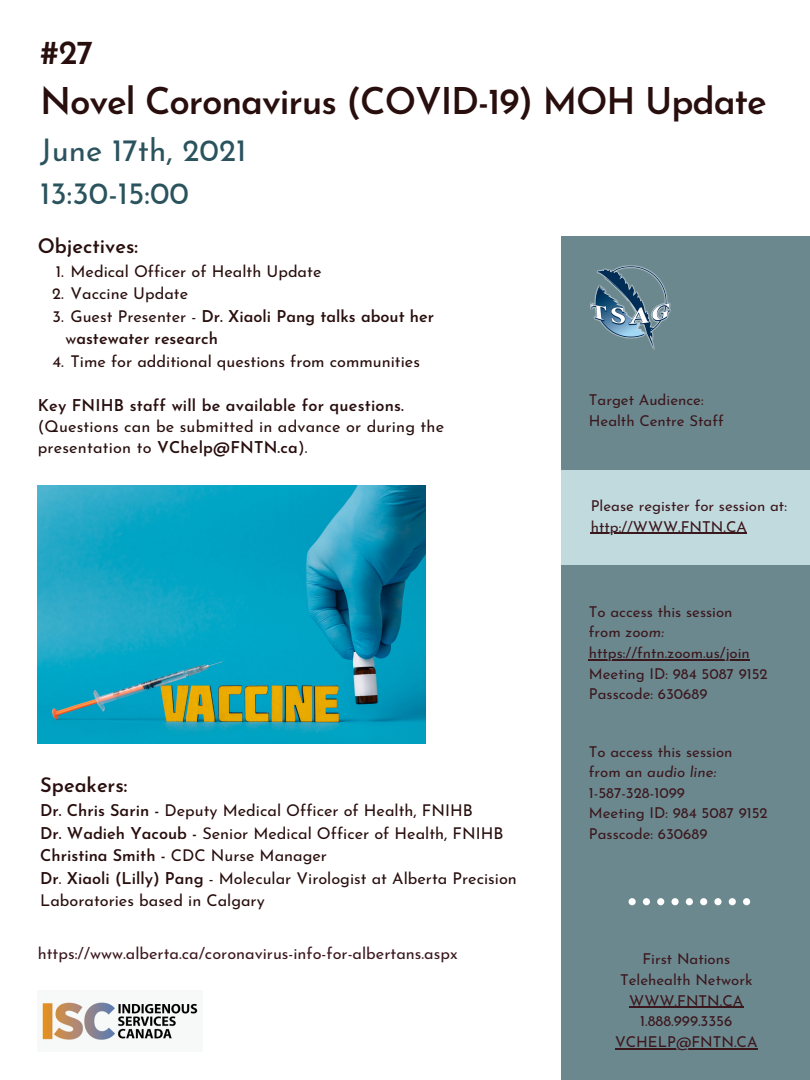
<style>
.page{position:relative;width:810px;height:1080px;background:#fff}
.page>*{position:absolute;margin:0;border:0;box-sizing:border-box;transform-origin:0 0}
.t1{font:600 36.81px "Josefin Sans";letter-spacing:-.03em;color:#280e0d}
.t2{font:600 33.69px "Josefin Sans";color:#280e0d}
.t3{font:31.25px "Josefin Sans";color:#2a535d}
.t4{font:600 20px "Josefin Sans";color:#280e0d}
.t5{font:16.25px/22.5px "Josefin Sans";color:#280e0d}
.t6{font:600 16.25px/22.5px "Josefin Sans";color:#280e0d}
.t7{font:16.25px "Josefin Sans";color:#3b181d}
.t8{font:15px/20.6px "Josefin Sans";color:#3b181d}
.t9{font:italic 15px "Josefin Sans";color:#3b181d}
.s1{font-weight:400}
.s2{font-weight:600}
.s3{font-style:normal}
</style>
<div class="page">
<div style="left:561px;top:236px;width:249px;height:844px;background:#6c888f"></div>
<img style="left:591px;top:266px;width:79px;height:84px">
<svg style="left:629px;top:898px;width:122px;height:7px"></svg>
<div style="left:561px;top:470px;width:249px;height:94px;background:#c1dade"></div>
<img style="left:42px;top:1002px;width:156px;height:38px">
<img style="left:38px;top:486px;width:387px;height:258px">
<hr style="left:589px;top:659px;width:161px;height:1px;background:#3b181d">
<hr style="left:629px;top:1007px;width:114px;height:1px;background:#3b181d">
<hr style="left:615px;top:1048px;width:143px;height:1px;background:#3b181d">
<hr style="left:591px;top:533px;width:156px;height:1px;background:#3b181d">
<p class="t2" style="left:40px;top:39px;width:55px">#27</p>
<p class="t1" style="left:40px;top:86px;width:728px">Novel Coronavirus (COVID-19) MOH Update</p>
<p class="t3" style="left:40px;top:137px;width:208px">June 17th, 2021</p>
<p class="t3" style="left:40px;top:181px;width:150px">13:30-15:00</p>
<p class="t4" style="left:38px;top:238px;width:102px">Objectives:</p>
<p class="t5" style="left:56px;top:261px;width:267px">1. Medical Officer of Health Update</p>
<p class="t5" style="left:52px;top:284px;width:138px">2. Vaccine Update</p>
<p class="t6" style="left:65px;top:306px;width:370px;text-indent:-13px"><span class="s1">3. Guest Presenter -</span> Dr. Xiaoli Pang talks about her <span class="s1">w</span>astewater research</p>
<p class="t5" style="left:52px;top:351px;width:369px">4. Time for additional questions from communities</p>
<p class="t6" style="left:38px;top:396px;width:368px">Key FNIHB staff will be available for questions.</p>
<p class="t5" style="left:38px;top:418px;width:408px;line-height:21.1px">(Questions can be submitted in advance or during the presentation to <span class="s2">VChelp@FNTN.ca</span>).</p>
<p class="t4" style="left:40px;top:777px;width:89px">Speakers:</p>
<p class="t5" style="left:40px;top:801px;width:434px"><span class="s2">Dr. Chris Sarin -</span> Deputy Medical Officer of Health, FNIHB</p>
<p class="t5" style="left:40px;top:824px;width:465px"><span class="s2">Dr. Wadieh Yacoub -</span> Senior Medical Officer of Health, FNIHB</p>
<p class="t6" style="left:40px;top:846px;width:288px">Christina Smith - <span class="s1">CDC Nurse Manager</span></p>
<p class="t5" style="left:40px;top:869px;width:478px"><span class="s2">Dr</span>. <span class="s2">Xiaoli (Lilly) Pang</span> - Molecular Virologist at Alberta Precision<br>Laboratories based in Calgary</p>
<p class="t7" style="left:38px;top:947px;width:421px">https://www.alberta.ca/coronavirus-info-for-albertans.aspx</p>
<p class="t8" style="left:589px;top:391px;width:116px">Target Audience:</p>
<p class="t8" style="left:589px;top:412px;width:137px">Health Centre Staff</p>
<p class="t8" style="left:591px;top:497px;width:198px">Please register for session at:</p>
<p class="t8" style="left:591px;top:518px;width:158px">http://WWW.FNTN.CA</p>
<p class="t8" style="left:589px;top:603px;width:145px">To access this session</p>
<p class="t9" style="left:589px;top:626px;width:77px"><span class="s3">from</span> zoom:</p>
<p class="t8" style="left:589px;top:644px;width:180px">https://fntn.zoom.us/join<br>Meeting ID: 984 5087 9152</p>
<p class="t8" style="left:589px;top:685px;width:120px">Passcode: 630689</p>
<p class="t8" style="left:589px;top:742px;width:145px">To access this session</p>
<p class="t9" style="left:589px;top:766px;width:129px"><span class="s3">from an</span> audio line:</p>
<p class="t8" style="left:589px;top:784px;width:98px">1-587-328-1099</p>
<p class="t8" style="left:589px;top:804px;width:180px">Meeting ID: 984 5087 9152</p>
<p class="t8" style="left:589px;top:825px;width:120px">Passcode: 630689</p>
<p class="t8" style="left:642px;top:950px;width:89px">First Nations</p>
<p class="t8" style="left:620px;top:971px;width:134px">Telehealth Network</p>
<p class="t8" style="left:629px;top:992px;width:116px">WWW.FNTN.CA</p>
<p class="t8" style="left:640px;top:1012px;width:94px">1.888.999.3356</p>
<p class="t8" style="left:615px;top:1033px;width:144px">VCHELP@FNTN.CA</p>
</div>
